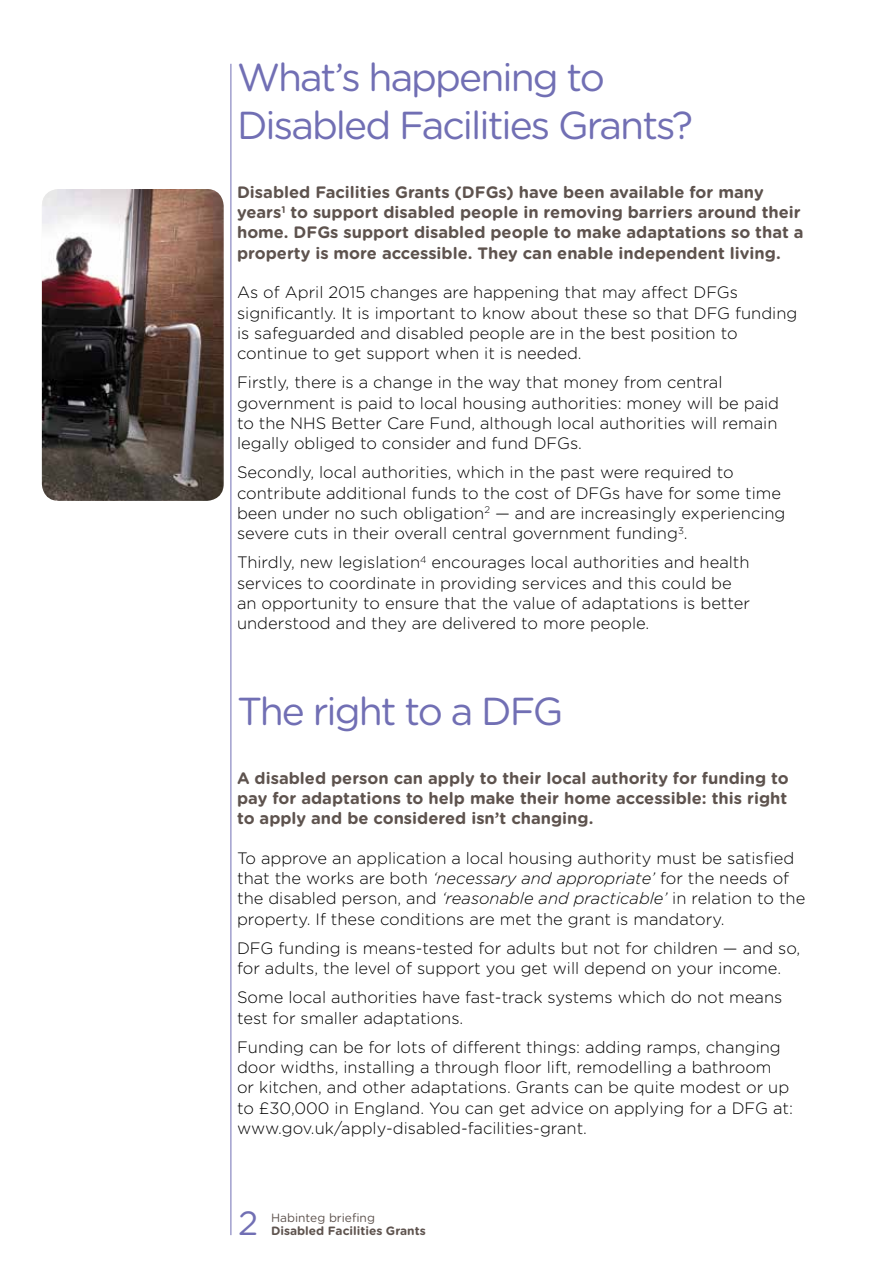
<style>
.page{position:relative;width:893px;height:1263px;background:#fff}
.page>*{position:absolute;margin:0;border:0;box-sizing:border-box;transform-origin:0 0}
.t1{font:39px/48px "Gotham Rounded";letter-spacing:-.05em;color:#716fb4}
.t2{font:33.6px "Gotham Rounded";color:#716fb4}
.t3{font:300 16.5px/20.2px "Gotham Rounded";color:#000}
.t4{font:700 16.5px/20.2px "Gotham Rounded";color:#5e534e}
.t5{font:700 12px "Gotham Rounded";color:#5e534e}
.t6{font:12px "Gotham Rounded";color:#5e534e}
.s1{font-style:italic}
</style>
<div class="page">
<img style="left:42px;top:189px;width:182px;height:312px">
<hr style="left:231px;top:64px;width:1px;height:1171px;background:#716fb4">
<h1 class="t1" style="left:237px;top:52px;width:458px">What’s happening to<br>Disabled Facilities Grants?</h1>
<p class="t4" style="left:237px;top:181px;width:568px">Disabled Facilities Grants (DFGs) have been available for many years<sup>1</sup> to support disabled people in removing barriers around their home. DFGs support disabled people to make adaptations so that a property is more accessible. They can enable independent living.</p>
<p class="t3" style="left:237px;top:282px;width:562px">As of April 2015 changes are happening that may affect DFGs significantly. It is important to know about these so that DFG funding is safeguarded and disabled people are in the best position to continue to get support when it is needed.</p>
<p class="t3" style="left:237px;top:372px;width:544px">Firstly, there is a change in the way that money from central government is paid to local housing authorities: money will be paid to the NHS Better Care Fund, although local authorities will remain legally obliged to consider and fund DFGs.</p>
<p class="t3" style="left:237px;top:462px;width:550px">Secondly, local authorities, which in the past were required to contribute additional funds to the cost of DFGs have for some time been under no such obligation<sup>2</sup> — and are increasingly experiencing severe cuts in their overall central government funding<sup>3</sup>.</p>
<p class="t3" style="left:237px;top:552px;width:515px">Thirdly, new legislation<sup>4</sup> encourages local authorities and health services to coordinate in providing services and this could be an opportunity to ensure that the value of adaptations is better understood and they are delivered to more people.</p>
<h1 class="t1" style="left:237px;top:686px;width:328px">The right to a DFG</h1>
<p class="t4" style="left:237px;top:767px;width:553px;text-align:justify">A disabled person can apply to their local authority for funding to pay for adaptations to help make their home accessible: this right to apply and be considered isn’t changing.</p>
<p class="t3" style="left:237px;top:847px;width:570px">To approve an application a local housing authority must be satisfied that the works are both <span class="s1">‘necessary and appropriate’</span> for the needs of the disabled person, and <span class="s1">‘reasonable and practicable’</span> in relation to the property. If these conditions are met the grant is mandatory.</p>
<p class="t3" style="left:237px;top:937px;width:565px">DFG funding is means-tested for adults but not for children — and so, for adults, the level of support you get will depend on your income.</p>
<p class="t3" style="left:237px;top:987px;width:547px">Some local authorities have fast-track systems which do not means test for smaller adaptations.</p>
<p class="t3" style="left:237px;top:1036px;width:557px">Funding can be for lots of different things: adding ramps, changing door widths, installing a through floor lift, remodelling a bathroom<br>or kitchen, and other adaptations. Grants can be quite modest or up to £30,000 in England. You can get advice on applying for a DFG at: www.gov.uk/apply-disabled-facilities-grant.</p>
<h2 class="t2" style="left:238px;top:1200px;width:22px">2</h2>
<p class="t6" style="left:271px;top:1209px;width:105px">Habinteg briefing</p>
<p class="t5" style="left:271px;top:1222px;width:156px">Disabled Facilities Grants</p>
</div>
